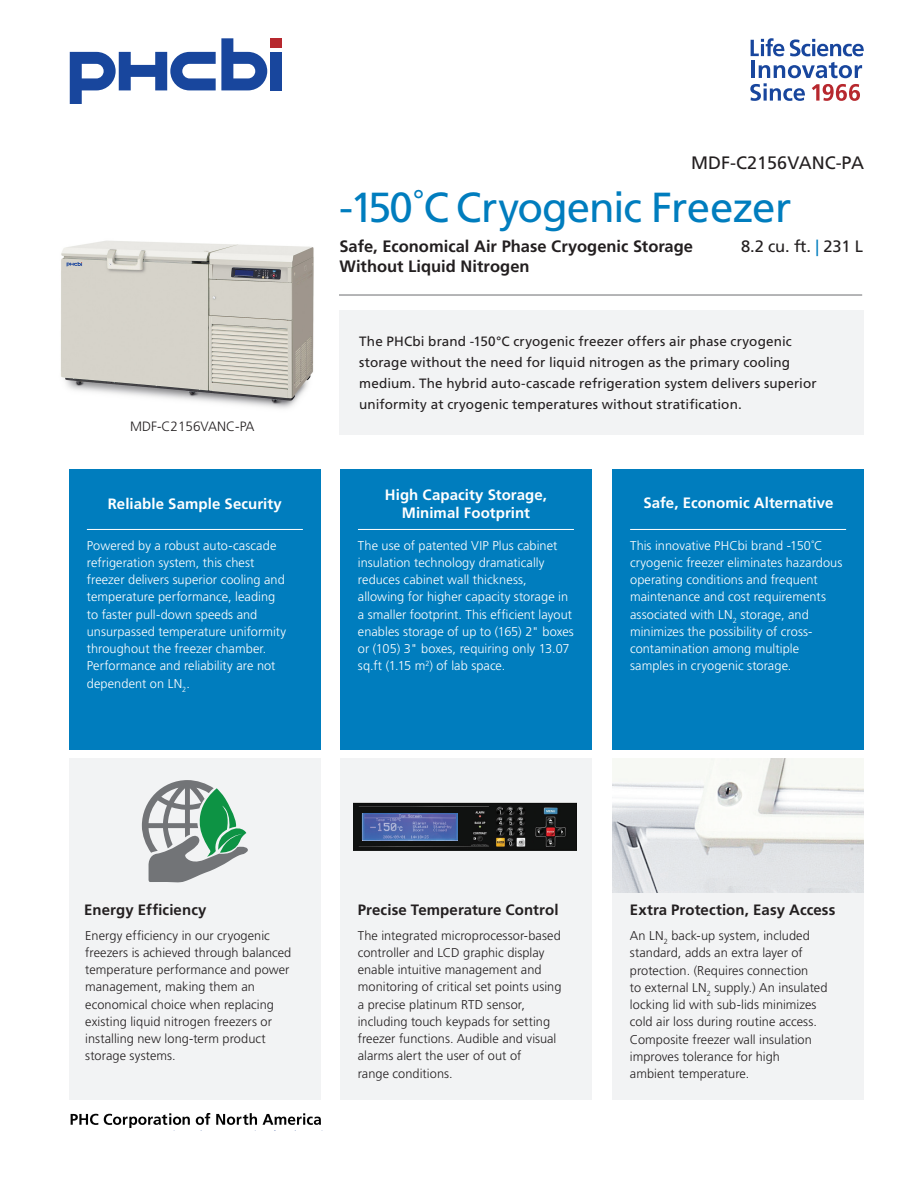
<style>
.page{position:relative;width:918px;height:1188px;background:#fff}
.page>*{position:absolute;margin:0;border:0;box-sizing:border-box;transform-origin:0 0}
.PS_PHCbi_Title{font:42px "Frutiger LT Std";letter-spacing:-.025em;color:#007dbe}
.PS_Model_Number{font:18px "Frutiger LT Std";color:#231f20}
.PS_Subtitle{font:700 16.5px "Frutiger LT Std";color:#231f20}
.t1{font:16.5px "Frutiger LT Std";letter-spacing:-.01em;color:#231f20}
.PS_Section_1___Titles{font:700 15px "Frutiger LT Std";letter-spacing:.005em;color:#fff}
.PS_Section_2_-_Titles{font:700 15px "Frutiger LT Std";letter-spacing:.005em;color:#231f20}
.PS_Intro_Copy{font:13.5px/21px "Frutiger LT Std";letter-spacing:.01em;color:#231f20}
.t2{font:300 13.5px "Frutiger LT Std";color:#231f20}
.PS_Section_2_-_Content{font:300 12.75px/17.2px "Frutiger LT Std";letter-spacing:.005em;color:#231f20}
.PS_Section_1___Content{font:300 12.75px/17.2px "Frutiger LT Std";letter-spacing:.005em;color:#fff}
.PS_Section_2_-_Content-2{font:300 12.75px/17.2px "Frutiger LT Std";letter-spacing:.005em;color:#fff}
.s1{color:#007dbe}
</style>
<div class="page">
<div style="left:69px;top:469px;width:252px;height:280px;background:#007dbe"></div>
<div style="left:69px;top:758px;width:252px;height:342px;background:#f2f3f4"></div>
<div style="left:340px;top:469px;width:252px;height:280px;background:#007dbe"></div>
<div style="left:340px;top:758px;width:252px;height:342px;background:#f2f3f4"></div>
<div style="left:613px;top:469px;width:251px;height:280px;background:#007dbe"></div>
<div style="left:613px;top:766px;width:251px;height:334px;background:#f2f3f4"></div>
<div style="left:339px;top:310px;width:524px;height:124px;background:#f2f3f4"></div>
<hr style="left:87px;top:529px;width:216px;height:1px;background:#fff">
<hr style="left:358px;top:529px;width:216px;height:1px;background:#fff">
<hr style="left:630px;top:529px;width:216px;height:1px;background:#fff">
<hr style="left:339px;top:295px;width:523px;height:1px;background:#6c6d70">
<div style="left:270px;top:52px;width:12px;height:38px;background:#18469d"></div>
<svg style="left:70px;top:38px;width:197px;height:66px"></svg>
<div style="left:270px;top:38px;width:12px;height:10px;background:#b7282e"></div>
<svg style="left:71px;top:1114px;width:27px;height:11px"></svg>
<svg style="left:104px;top:1113px;width:86px;height:15px"></svg>
<svg style="left:196px;top:1113px;width:14px;height:12px"></svg>
<svg style="left:216px;top:1113px;width:41px;height:12px"></svg>
<svg style="left:263px;top:1113px;width:58px;height:12px"></svg>
<svg style="left:751px;top:38px;width:33px;height:18px"></svg>
<svg style="left:790px;top:39px;width:74px;height:17px"></svg>
<hr style="left:752px;top:61px;width:3px;height:17px;background:#18469d">
<svg style="left:750px;top:62px;width:112px;height:39px"></svg>
<img style="left:61px;top:240px;width:253px;height:169px">
<img style="left:353px;top:803px;width:224px;height:48px">
<img style="left:362px;top:813px;width:95px;height:27px">
<img style="left:613px;top:758px;width:251px;height:135px">
<svg style="left:142px;top:780px;width:106px;height:102px"></svg>
<p class="t2" style="left:130px;top:419px;width:126px">MDF-C2156VANC-PA</p>
<p class="PS_Section_1___Titles" style="left:108px;top:495px;width:176px">Reliable Sample Security</p>
<p class="PS_Section_1___Content" style="left:87px;top:537px;width:201px">Powered by a robust auto-cascade refrigeration system, this chest freezer delivers superior cooling and temperature performance, leading to faster pull-down speeds and unsurpassed temperature uniformity throughout the freezer chamber.<br>Performance and reliability are not dependent on LN<sub>2</sub>.</p>
<p class="PS_Model_Number" style="left:691px;top:153px;width:174px">MDF-C2156VANC-PA</p>
<p class="PS_PHCbi_Title" style="left:339px;top:183px;width:454px">-150˚C Cryogenic Freezer</p>
<p class="PS_Subtitle" style="left:339px;top:237px;width:355px">Safe, Economical Air Phase Cryogenic Storage</p>
<p class="t1" style="left:741px;top:237px;width:123px">8.2 cu. ft. <span class="s1">|</span> 231 L</p>
<p class="PS_Subtitle" style="left:339px;top:256px;width:192px">Without Liquid Nitrogen</p>
<p class="PS_Intro_Copy" style="left:359px;top:331px;width:459px">The PHCbi brand -150°C cryogenic freezer offers air phase cryogenic storage without the need for liquid nitrogen as the primary cooling medium. The hybrid auto-cascade refrigeration system delivers superior uniformity at cryogenic temperatures without stratification.</p>
<p class="PS_Section_1___Titles" style="left:385px;top:486px;width:164px">High Capacity Storage,</p>
<p class="PS_Section_1___Titles" style="left:402px;top:504px;width:130px">Minimal Footprint</p>
<p class="PS_Section_1___Content" style="left:358px;top:537px;width:217px">The use of patented VIP Plus cabinet insulation technology dramatically reduces cabinet wall thickness, allowing for higher capacity storage in a smaller footprint. This efficient layout enables storage of up to (165) 2" boxes or (105) 3" boxes, requiring only 13.07 sq.ft (1.15 m<sup>2</sup>) of lab space.</p>
<p class="PS_Section_1___Titles" style="left:643px;top:494px;width:192px">Safe, Economic Alternative</p>
<p class="PS_Section_2_-_Content-2" style="left:630px;top:537px;width:214px">This innovative PHCbi brand -150˚C cryogenic freezer eliminates hazardous operating conditions and frequent maintenance and cost requirements associated with LN<sub>2</sub> storage, and minimizes the possibility of cross&shy;contamination among multiple samples in cryogenic storage.</p>
<p class="PS_Section_2_-_Titles" style="left:84px;top:901px;width:124px">Energy Efficiency</p>
<p class="PS_Section_2_-_Content" style="left:85px;top:927px;width:208px">Energy efficiency in our cryogenic freezers is achieved through balanced temperature performance and power management, making them an economical choice when replacing existing liquid nitrogen freezers or installing new long-term product storage systems.</p>
<p class="PS_Section_2_-_Titles" style="left:358px;top:901px;width:202px">Precise Temperature Control</p>
<p class="PS_Section_2_-_Content" style="left:358px;top:927px;width:205px">The integrated microprocessor-based controller and LCD graphic display enable intuitive management and monitoring of critical set points using a precise platinum RTD sensor, including touch keypads for setting freezer functions. Audible and visual alarms alert the user of out of<br>range conditions.</p>
<p class="PS_Section_2_-_Titles" style="left:630px;top:901px;width:207px">Extra Protection, Easy Access</p>
<p class="PS_Section_2_-_Content" style="left:630px;top:927px;width:199px">An LN<sub>2</sub> back-up system, included standard, adds an extra layer of protection. (Requires connection<br>to external LN<sub>2</sub> supply.) An insulated locking lid with sub-lids minimizes cold air loss during routine access.<br>Composite freezer wall insulation improves tolerance for high ambient temperature.</p>
</div>
